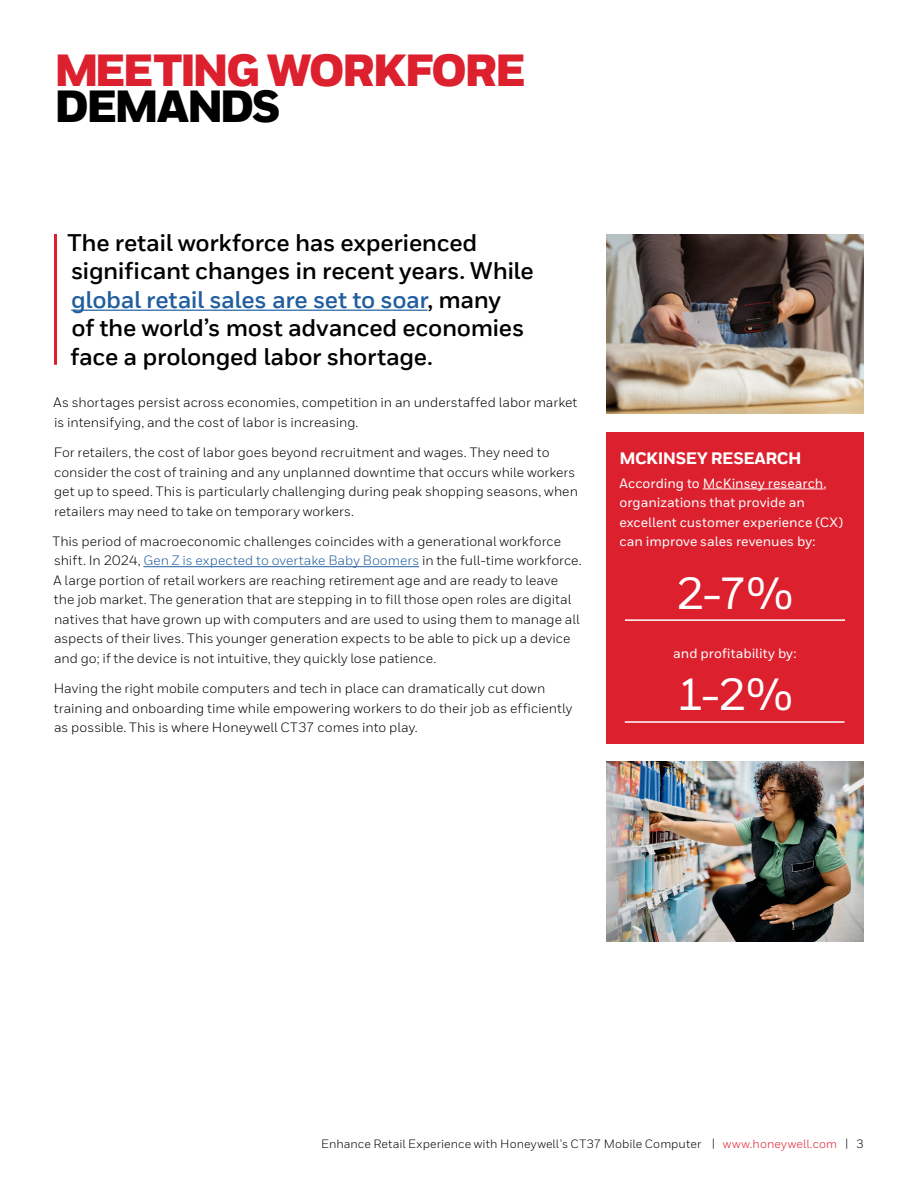
<style>
.page{position:relative;width:918px;height:1188px;background:#fff}
.page>*{position:absolute;margin:0;border:0;box-sizing:border-box;transform-origin:0 0}
.t1{font:900 45px "Honeywell Sans";letter-spacing:-.06em;color:#dc202e}
.t2{font:500 45px "Honeywell Sans";color:#fff}
.t3{font:900 45px "Honeywell Sans";letter-spacing:-.06em;color:#000}
.t4{font:700 24px/28.5px "Honeywell Sans TT";letter-spacing:-.015em;color:#000}
.t5{font:800 16.5px "Honeywell Sans TT";letter-spacing:-.03em;color:#fff}
.t6{font:13.5px/19.5px "Honeywell Sans TT";color:#000}
.t7{font:500 13.5px/19.5px "Honeywell Sans";color:#fff}
.t8{font:12px "Honeywell Sans TT";letter-spacing:.01em;color:#000}
.s1{color:#215e9e}
.s2{color:#dc202e}
</style>
<div class="page">
<hr style="left:54px;top:234px;width:3px;height:131px;background:#dc202e">
<hr style="left:71px;top:310px;width:357px;height:1px;background:#215e9e">
<hr style="left:143px;top:566px;width:276px;height:1px;background:#215e9e">
<img style="left:606px;top:234px;width:258px;height:180px">
<img style="left:606px;top:761px;width:258px;height:180px">
<div style="left:606px;top:432px;width:258px;height:311px;background:#dc202e"></div>
<hr style="left:703px;top:489px;width:121px;height:1px;background:#fff">
<hr style="left:625px;top:619px;width:220px;height:2px;background:#fff">
<hr style="left:625px;top:721px;width:220px;height:2px;background:#fff">
<h1 class="t1" style="left:54px;top:42px;width:473px">MEETING WORKFORE</h1>
<h1 class="t3" style="left:54px;top:78px;width:228px">DEMANDS</h1>
<h2 class="t4" style="left:67px;top:229px;width:468px">The retail workforce has experienced significant changes in recent years. While <span class="s1">global retail sales are set to soar</span>, many<br>of the world’s most advanced economies face a prolonged labor shortage.</h2>
<p class="t6" style="left:54px;top:393px;width:525px">As shortages persist across economies, competition in an understaffed labor market is intensifying, and the cost of labor is increasing.</p>
<p class="t6" style="left:54px;top:443px;width:526px">For retailers, the cost of labor goes beyond recruitment and wages. They need to consider the cost of training and any unplanned downtime that occurs while workers get up to speed. This is particularly challenging during peak shopping seasons, when retailers may need to take on temporary workers.</p>
<p class="t6" style="left:52px;top:531px;width:531px">This period of macroeconomic challenges coincides with a generational workforce shift. In 2024, <span class="s1">Gen Z is expected to overtake Baby Boomers</span> in the full-time workforce.<br>A large portion of retail workers are reaching retirement age and are ready to leave<br>the job market. The generation that are stepping in to fill those open roles are digital natives that have grown up with computers and are used to using them to manage all aspects of their lives. This younger generation expects to be able to pick up a device and go; if the device is not intuitive, they quickly lose patience.</p>
<p class="t6" style="left:54px;top:679px;width:520px">Having the right mobile computers and tech in place can dramatically cut down training and onboarding time while empowering workers to do their job as efficiently as possible. This is where Honeywell CT37 comes into play.</p>
<p class="t5" style="left:619px;top:448px;width:184px">MCKINSEY RESEARCH</p>
<p class="t7" style="left:620px;top:473px;width:225px">According to McKinsey research, organizations that provide an excellent customer experience (CX) can improve sales revenues by:</p>
<h1 class="t2" style="left:676px;top:566px;width:119px">2-7%</h1>
<p class="t7" style="left:673px;top:644px;width:125px">and profitability by:</p>
<h1 class="t2" style="left:677px;top:667px;width:118px">1-2%</h1>
<p class="t8" style="left:321px;top:1136px;width:544px">Enhance Retail Experience with Honeywell’s CT37 Mobile Computer | <span class="s2">www.honeywell.com</span> | 3</p>
</div>
